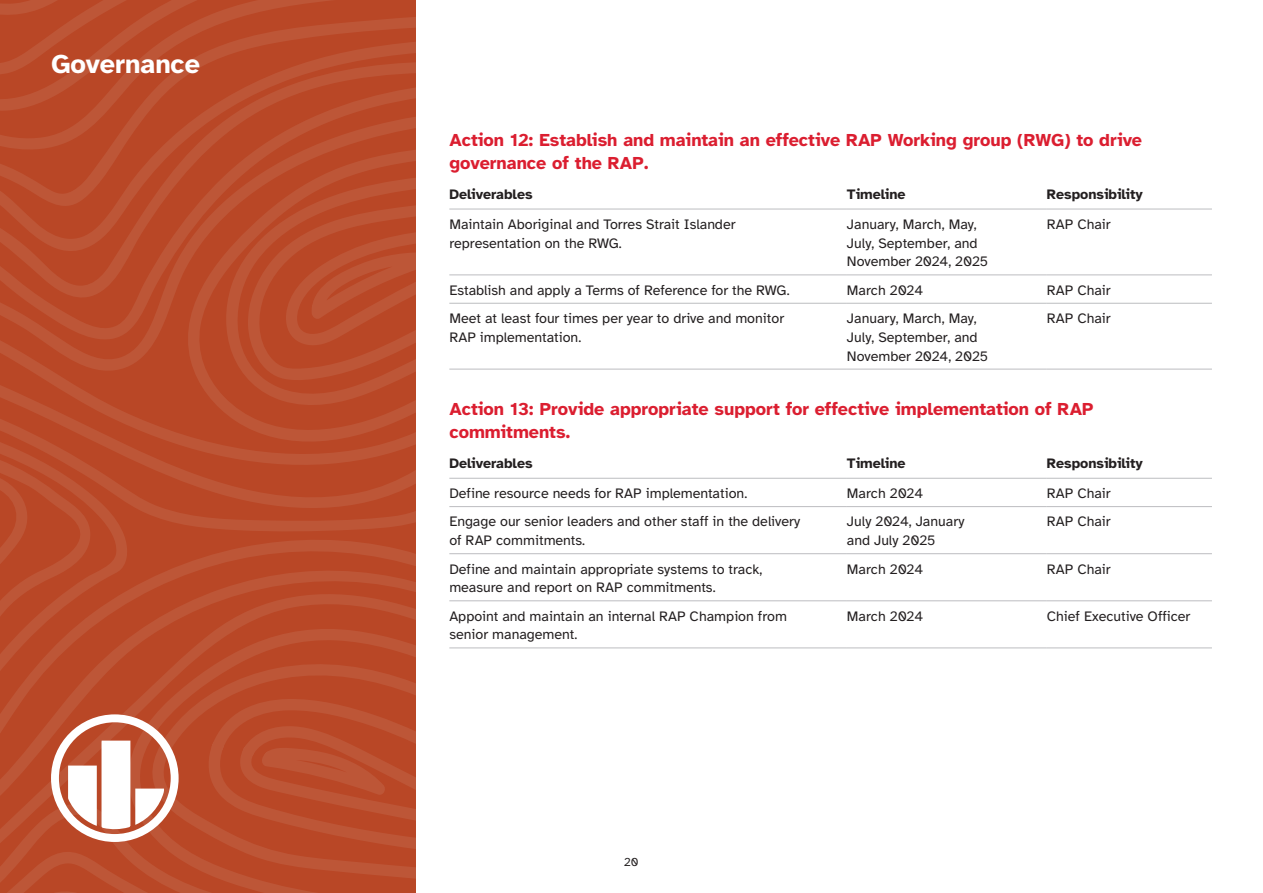
<style>
.page{position:relative;width:1263px;height:893px;background:#fff}
.page>*{position:absolute;margin:0;border:0;box-sizing:border-box;transform-origin:0 0}
.Heading_2{font:700 27px "Atkinson Hyperlegible";color:#fff}
.Heading_3{font:700 18px/22.5px "Atkinson Hyperlegible";color:#db1e30}
.Table_body{font:14.25px/18.8px "Atkinson Hyperlegible";color:#231f20}
.Table_heading{font:700 14.25px "Atkinson Hyperlegible";color:#231f20}
.t1{font:12px "Atkinson Hyperlegible";color:#231f20}
</style>
<div class="page">
<svg style="left:0;top:375px;width:176px;height:60px;fill:#b94726"></svg>
<svg style="left:176px;top:375px;width:48px;height:60px;fill:#b94726"></svg>
<svg style="left:224px;top:375px;width:191px;height:60px;fill:#b94726"></svg>
<svg style="left:247px;top:375px;width:168px;height:31px"></svg>
<svg style="left:0;top:343px;width:415px;height:32px;fill:#b94726"></svg>
<svg style="left:0;top:304px;width:415px;height:39px;fill:#b94726"></svg>
<svg style="left:0;top:264px;width:415px;height:40px;fill:#b94726"></svg>
<svg style="left:0;top:216px;width:415px;height:48px;fill:#b94726"></svg>
<svg style="left:0;top:156px;width:415px;height:60px;fill:#b94726"></svg>
<svg style="left:0;top:112px;width:415px;height:44px;fill:#b94726"></svg>
<svg style="left:0;top:0;width:415px;height:112px;fill:#b94726"></svg>
<svg style="left:0;top:0;width:332px;height:79px"></svg>
<svg style="left:0;top:435px;width:415px;height:458px"></svg>
<hr style="left:449px;top:274px;width:398px;height:1px;background:#bcbdc0">
<hr style="left:847px;top:274px;width:200px;height:1px;background:#bcbdc0">
<hr style="left:1047px;top:274px;width:165px;height:1px;background:#bcbdc0">
<hr style="left:449px;top:303px;width:398px;height:1px;background:#bcbdc0">
<hr style="left:847px;top:303px;width:200px;height:1px;background:#bcbdc0">
<hr style="left:1047px;top:303px;width:165px;height:1px;background:#bcbdc0">
<hr style="left:449px;top:369px;width:398px;height:1px;background:#bcbdc0">
<hr style="left:847px;top:369px;width:200px;height:1px;background:#bcbdc0">
<hr style="left:1047px;top:369px;width:165px;height:1px;background:#bcbdc0">
<hr style="left:449px;top:209px;width:398px;height:1px;background:#bcbdc0">
<hr style="left:847px;top:209px;width:200px;height:1px;background:#bcbdc0">
<hr style="left:1047px;top:209px;width:165px;height:1px;background:#bcbdc0">
<hr style="left:449px;top:506px;width:398px;height:1px;background:#bcbdc0">
<hr style="left:847px;top:506px;width:200px;height:1px;background:#bcbdc0">
<hr style="left:1047px;top:506px;width:165px;height:1px;background:#bcbdc0">
<hr style="left:449px;top:553px;width:398px;height:1px;background:#bcbdc0">
<hr style="left:847px;top:553px;width:200px;height:1px;background:#bcbdc0">
<hr style="left:1047px;top:553px;width:165px;height:1px;background:#bcbdc0">
<hr style="left:449px;top:600px;width:398px;height:1px;background:#bcbdc0">
<hr style="left:847px;top:600px;width:200px;height:1px;background:#bcbdc0">
<hr style="left:1047px;top:600px;width:165px;height:1px;background:#bcbdc0">
<hr style="left:449px;top:478px;width:398px;height:1px;background:#bcbdc0">
<hr style="left:847px;top:478px;width:200px;height:1px;background:#bcbdc0">
<hr style="left:1047px;top:478px;width:165px;height:1px;background:#bcbdc0">
<hr style="left:449px;top:647px;width:398px;height:1px;background:#bcbdc0">
<hr style="left:847px;top:647px;width:200px;height:1px;background:#bcbdc0">
<hr style="left:1047px;top:647px;width:165px;height:1px;background:#bcbdc0">
<h2 class="Heading_2" style="left:51px;top:48px;width:150px">Governance</h2>
<h3 class="Heading_3" style="left:449px;top:129px;width:694px">Action 12: Establish and maintain an effective RAP Working group (RWG) to drive governance of the RAP.</h3>
<h4 class="Table_heading" style="left:449px;top:186px;width:85px">Deliverables</h4>
<h4 class="Table_heading" style="left:847px;top:186px;width:60px">Timeline</h4>
<h4 class="Table_heading" style="left:1047px;top:186px;width:98px">Responsibility</h4>
<p class="Table_body" style="left:449px;top:215px;width:288px">Maintain Aboriginal and Torres Strait Islander representation on the RWG.</p>
<p class="Table_body" style="left:847px;top:215px;width:143px">January, March, May,<br>July, September, and<br>November 2024, 2025</p>
<p class="Table_body" style="left:1047px;top:215px;width:65px">RAP Chair</p>
<p class="Table_body" style="left:449px;top:281px;width:342px">Establish and apply a Terms of Reference for the RWG.</p>
<p class="Table_body" style="left:847px;top:281px;width:78px">March 2024</p>
<p class="Table_body" style="left:1047px;top:281px;width:65px">RAP Chair</p>
<p class="Table_body" style="left:449px;top:309px;width:336px">Meet at least four times per year to drive and monitor<br>RAP implementation.</p>
<p class="Table_body" style="left:847px;top:309px;width:143px">January, March, May,<br>July, September, and<br>November 2024, 2025</p>
<p class="Table_body" style="left:1047px;top:309px;width:65px">RAP Chair</p>
<h3 class="Heading_3" style="left:449px;top:398px;width:646px">Action 13: Provide appropriate support for effective implementation of RAP commitments.</h3>
<h4 class="Table_heading" style="left:449px;top:455px;width:85px">Deliverables</h4>
<h4 class="Table_heading" style="left:847px;top:455px;width:60px">Timeline</h4>
<h4 class="Table_heading" style="left:1047px;top:455px;width:98px">Responsibility</h4>
<p class="Table_body" style="left:449px;top:484px;width:299px">Define resource needs for RAP implementation.</p>
<p class="Table_body" style="left:847px;top:484px;width:78px">March 2024</p>
<p class="Table_body" style="left:1047px;top:484px;width:65px">RAP Chair</p>
<p class="Table_body" style="left:449px;top:513px;width:353px">Engage our senior leaders and other staff in the delivery of RAP commitments.</p>
<p class="Table_body" style="left:847px;top:513px;width:119px">July 2024, January and July 2025</p>
<p class="Table_body" style="left:1047px;top:513px;width:65px">RAP Chair</p>
<p class="Table_body" style="left:449px;top:560px;width:315px">Define and maintain appropriate systems to track, measure and report on RAP commitments.</p>
<p class="Table_body" style="left:847px;top:560px;width:78px">March 2024</p>
<p class="Table_body" style="left:1047px;top:560px;width:65px">RAP Chair</p>
<p class="Table_body" style="left:449px;top:607px;width:339px">Appoint and maintain an internal RAP Champion from senior management.</p>
<p class="Table_body" style="left:847px;top:607px;width:78px">March 2024</p>
<p class="Table_body" style="left:1047px;top:607px;width:145px">Chief Executive Officer</p>
<p class="t1" style="left:624px;top:855px;width:16px">20</p>
</div>
